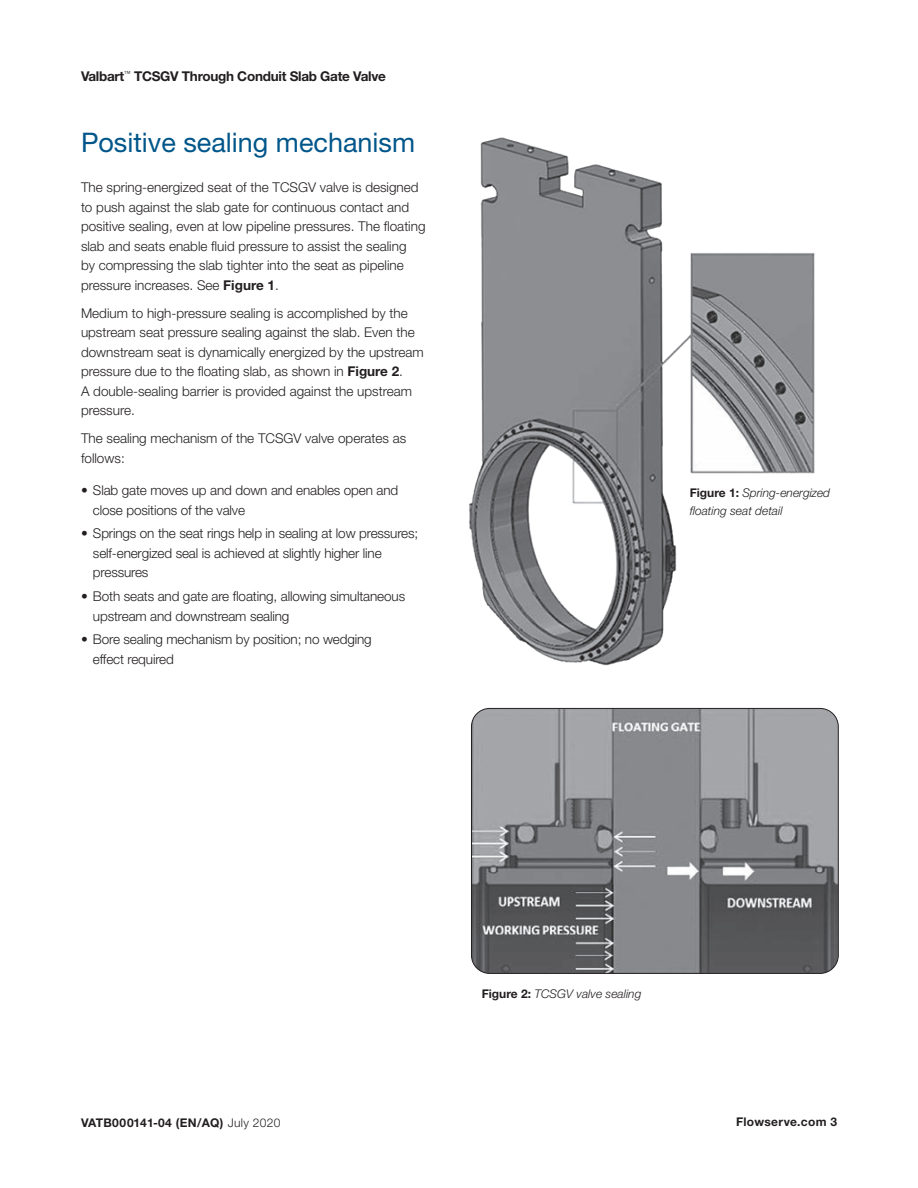
<style>
.page{position:relative;width:918px;height:1188px;background:#fff}
.page>*{position:absolute;margin:0;border:0;box-sizing:border-box;transform-origin:0 0}
.Headline_Level_2__bl{font:27px "Helvetica Neue LT Std";color:#00568a}
.Body_copy{font:300 13.5px/19.5px "Helvetica Neue LT Std";color:#231f20}
.t1{font:700 13.5px "Helvetica Neue East A";letter-spacing:-.02em;color:#231f20}
.t2{font:italic 300 12px/18px "Helvetica Neue LT Std";color:#231f20}
.t3{font:700 12px "Helvetica Neue CE";letter-spacing:.025em;color:#231f20}
.s1{font-weight:700}
.s2{font-weight:700;font-style:normal}
.s3{font-family:"Helvetica Neue LT Std";font-weight:300}
</style>
<div class="page">
<img style="left:471px;top:708px;width:366px;height:265px">
<div style="left:471px;top:708px;width:368px;height:266px;border:1px solid #231f20;border-radius:18px"></div>
<img style="left:469px;top:137px;width:346px;height:529px">
<p class="t1" style="left:81px;top:68px;width:306px">Valbart <sup>™</sup> TCSGV Through Conduit Slab Gate Valve</p>
<p class="Headline_Level_2__bl" style="left:81px;top:126px;width:336px">Positive sealing mechanism</p>
<p class="Body_copy" style="left:81px;top:178px;width:346px">The spring-energized seat of the TCSGV valve is designed to push against the slab gate for continuous contact and positive sealing, even at low pipeline pressures. The floating slab and seats enable fluid pressure to assist the sealing<br>by compressing the slab tighter into the seat as pipeline pressure increases. See <span class="s1">Figure 1</span>.</p>
<p class="Body_copy" style="left:81px;top:303px;width:344px">Medium to high-pressure sealing is accomplished by the upstream seat pressure sealing against the slab. Even the downstream seat is dynamically energized by the upstream pressure due to the floating slab, as shown in <span class="s1">Figure 2</span>.<br>A double-sealing barrier is provided against the upstream pressure.</p>
<p class="Body_copy" style="left:81px;top:429px;width:327px">The sealing mechanism of the TCSGV valve operates as follows:</p>
<p class="Body_copy" style="left:93px;top:480px;width:307px;text-indent:-12px">• Slab gate moves up and down and enables open and close positions of the valve</p>
<p class="Body_copy" style="left:93px;top:524px;width:327px;text-indent:-12px">• Springs on the seat rings help in sealing at low pressures; self-energized seal is achieved at slightly higher line pressures</p>
<p class="Body_copy" style="left:93px;top:586px;width:314px;text-indent:-12px">• Both seats and gate are floating, allowing simultaneous upstream and downstream sealing</p>
<p class="Body_copy" style="left:93px;top:630px;width:280px;text-indent:-12px">• Bore sealing mechanism by position; no wedging effect required</p>
<p class="t2" style="left:690px;top:484px;width:142px"><span class="s2">Figure 1:</span> Spring-energized floating seat detail</p>
<p class="t2" style="left:482px;top:984px;width:161px"><span class="s2">Figure 2:</span> TCSGV valve sealing</p>
<p class="t3" style="left:81px;top:1115px;width:201px">VATB000141-04 (EN/AQ) <span class="s3">July 2020</span></p>
<p class="t3" style="left:736px;top:1114px;width:103px">Flowserve.com 3</p>
</div>
